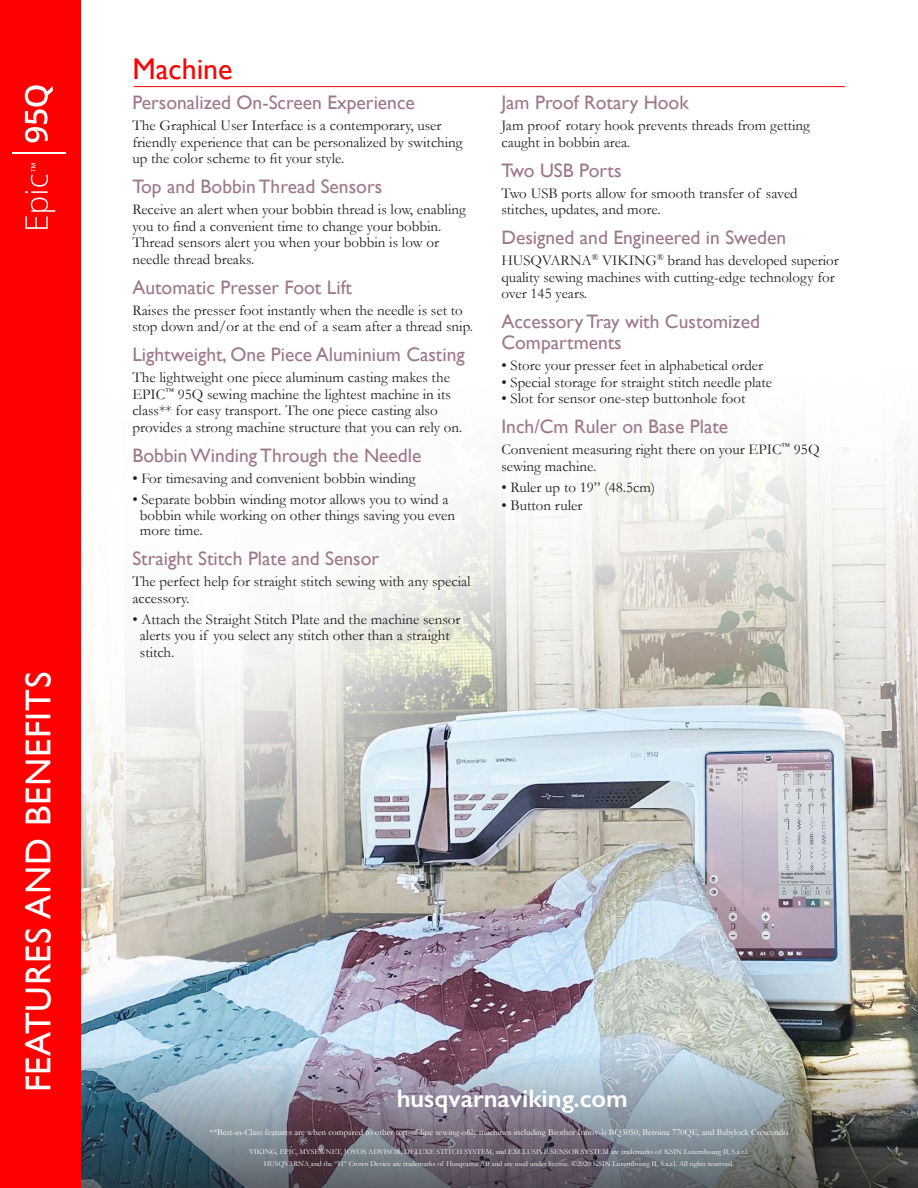
<style>
.page{position:relative;width:918px;height:1188px;background:#fff}
.page>*{position:absolute;margin:0;border:0;box-sizing:border-box;transform-origin:0 0}
.t1{font:36px "Gill Sans";letter-spacing:.025em;color:#fff}
.t2{font:30px "Gill Sans";color:#f00}
.t3{font:600 25.5px "Gill Sans";color:#fff}
.t4{font:19.5px/21px "Gill Sans";color:#9d7889}
.t5{font:15px/16.5px "Garamond";color:#221f1f}
.t6{font:9px "Garamond";color:#fff}
.t7{font:7.5px/12px "Garamond";color:#fff;text-align:center}
</style>
<div class="page">
<img style="left:80px;top:319px;width:838px;height:726px">
<img style="left:80px;top:1045px;width:838px;height:143px">
<div style="left:0;top:0;width:80px;height:1188px;background:#f00"></div>
<svg style="left:25px;top:163px;width:30px;height:66px"></svg>
<hr style="left:12px;top:152px;width:53px;height:2px;background:#fff">
<svg style="left:25px;top:85px;width:28px;height:57px"></svg>
<hr style="left:133px;top:86px;width:712px;height:1px;background:#f00">
<h1 class="t1" style="left:24px;top:1092px;width:422px;rotate:-90deg">FEATURES AND BENEFITS</h1>
<h2 class="t2" style="left:132px;top:57px;width:102px">Machine</h2>
<h3 class="t4" style="left:132px;top:93px;width:284px">Personalized On-Screen Experience</h3>
<p class="t5" style="left:132px;top:119px;width:332px">The Graphical User Interface is a contemporary, user friendly experience that can be personalized by switching up the color scheme to fit your style.</p>
<h3 class="t4" style="left:132px;top:177px;width:251px">Top and Bobbin Thread Sensors</h3>
<p class="t5" style="left:132px;top:203px;width:335px">Receive an alert when your bobbin thread is low, enabling you to find a convenient time to change your bobbin.<br>Thread sensors alert you when your bobbin is low or needle thread breaks.</p>
<h3 class="t4" style="left:132px;top:278px;width:221px">Automatic Presser Foot Lift</h3>
<p class="t5" style="left:132px;top:303px;width:342px">Raises the presser foot instantly when the needle is set to stop down and/or at the end of a seam after a thread snip.</p>
<h3 class="t4" style="left:132px;top:345px;width:334px">Lightweight, One Piece Aluminium Casting</h3>
<p class="t5" style="left:132px;top:371px;width:332px">The lightweight one piece aluminum casting makes the EPIC<sup>™</sup> 95Q sewing machine the lightest machine in its class** for easy transport. The one piece casting also provides a strong machine structure that you can rely on.</p>
<h3 class="t4" style="left:132px;top:446px;width:291px">Bobbin Winding Through the Needle</h3>
<p class="t5" style="left:132px;top:471px;width:285px">• For timesaving and convenient bobbin winding</p>
<p class="t5" style="left:132px;top:492px;width:324px;text-align:center">• Separate bobbin winding motor allows you to wind a bobbin while working on other things saving you even</p>
<p class="t5" style="left:140px;top:524px;width:64px">more time.</p>
<h3 class="t4" style="left:132px;top:549px;width:248px">Straight Stitch Plate and Sensor</h3>
<p class="t5" style="left:132px;top:575px;width:340px">The perfect help for straight stitch sewing with any special accessory.</p>
<p class="t5" style="left:140px;top:612px;width:322px;text-indent:-8px">• Attach the Straight Stitch Plate and the machine sensor alerts you if you select any stitch other than a straight stitch.</p>
<h3 class="t4" style="left:501px;top:94px;width:189px">Jam Proof Rotary Hook</h3>
<p class="t5" style="left:501px;top:119px;width:310px">Jam proof rotary hook prevents threads from getting caught in bobbin area.</p>
<h3 class="t4" style="left:501px;top:161px;width:122px">Two USB Ports</h3>
<p class="t5" style="left:501px;top:186px;width:298px">Two USB ports allow for smooth transfer of saved stitches, updates, and more.</p>
<h3 class="t4" style="left:501px;top:229px;width:286px">Designed and Engineered in Sweden</h3>
<p class="t5" style="left:501px;top:254px;width:339px">HUSQVARNA<sup>®</sup> VIKING<sup>®</sup> brand has developed superior quality sewing machines with cutting-edge technology for over 145 years.</p>
<h3 class="t4" style="left:501px;top:313px;width:260px">Accessory Tray with Customized<br>Compartments</h3>
<p class="t5" style="left:501px;top:359px;width:263px">• Store your presser feet in alphabetical order</p>
<p class="t5" style="left:501px;top:375px;width:272px">• Special storage for straight stitch needle plate</p>
<p class="t5" style="left:501px;top:392px;width:246px">• Slot for sensor one-step buttonhole foot</p>
<h3 class="t4" style="left:501px;top:418px;width:228px">Inch/Cm Ruler on Base Plate</h3>
<p class="t5" style="left:501px;top:443px;width:320px">Convenient measuring right there on your EPIC<sup>™</sup> 95Q sewing machine.</p>
<p class="t5" style="left:501px;top:480px;width:155px">• Ruler up to 19” (48.5cm)</p>
<p class="t5" style="left:501px;top:498px;width:82px">• Button ruler</p>
<h3 class="t3" style="left:397px;top:1090px;width:232px">husqvarnaviking.com</h3>
<p class="t7" style="left:249px;top:1146px;width:501px">VIKING, EPIC, MYSEWNET, JOYOS ADVISOR, DELUXE STITCH SYSTEM, and EXCLUSIVE SENSOR SYSTEM are trademarks of KSIN Luxembourg II, S.a.r.l.<br>HUSQVARNA and the “H” Crown Device are trademarks of Husqvarna AB and are used under license. ©2020 KSIN Luxembourg II, S.a.r.l. All rights reserved.</p>
<p class="t6" style="left:210px;top:1128px;width:581px">**Best-in-Class features are when compared to other top-of-line sewing-only machines including Brother Innov-îs BQ3050, Bernina 770QE, and Babylock Crescendo.</p>
</div>
